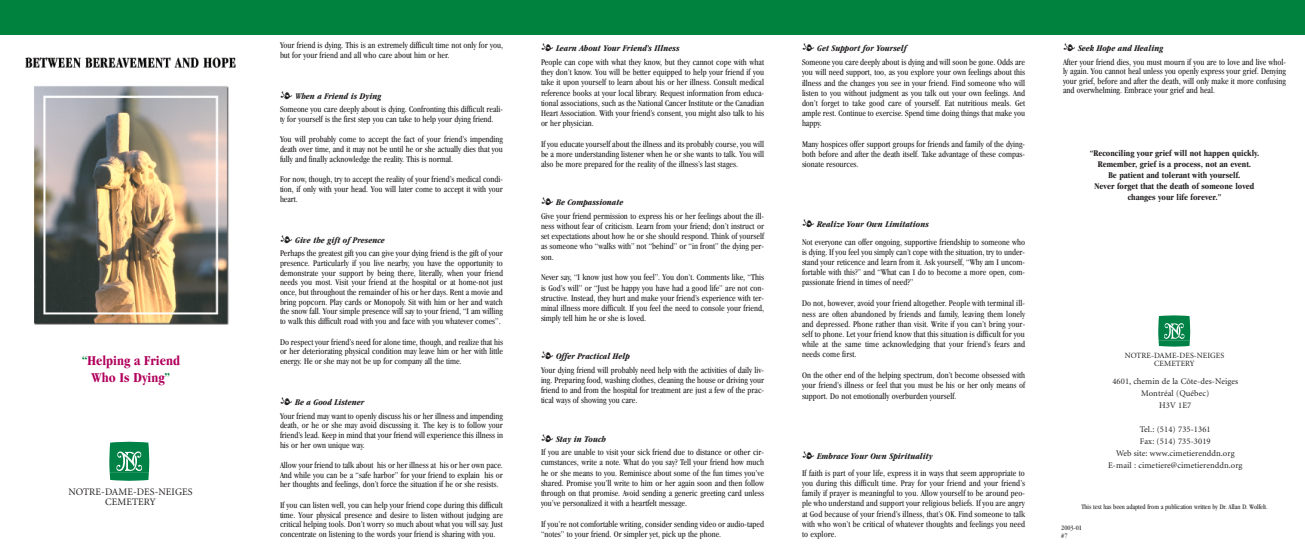
<style>
.page{position:relative;width:1305px;height:558px;background:#fff}
.page>*{position:absolute;margin:0;border:0;box-sizing:border-box;transform-origin:0 0}
.t1{font:700 condensed 14px "Garamond";color:#b1015c}
.t2{font:10px/10px "Minion";letter-spacing:.01em;color:#231f20;text-align:center}
.t3{font:condensed 9px/10.1px "Garamond";color:#231f20;text-align:justify}
.t4{font:italic 700 condensed 9px "Garamond";color:#231f20}
.t5{font:700 condensed 9px/11px "Garamond";color:#231f20;text-align:center}
.t6{font:8.6px/12px "Minion";letter-spacing:.01em;color:#231f20;text-align:center}
.t7{font:8px "Minion";letter-spacing:.01em;color:#231f20}
.t8{font:condensed 7px/8.4px "Garamond";color:#231f20}
.s1{color:#00823f}
</style>
<div class="page">
<div style="left:0;top:0;width:1305px;height:34px;background:#00823f"></div>
<svg style="left:109px;top:442px;width:40px;height:39px;background:#2a9665"></svg>
<svg style="left:1158px;top:315px;width:32px;height:32px"></svg>
<img style="left:34px;top:86px;width:195px;height:239px">
<img style="left:25px;top:57px;width:211px;height:11px">
<p class="t3" style="left:280px;top:41px;width:225px;line-height:9.7px">Your friend is dying. This is an extremely difficult time not only for you, but for your friend and all who care about him or her.</p>
<p class="t4" style="left:295px;top:93px;width:88px">When a Friend is Dying</p>
<p class="t3" style="left:280px;top:105px;width:225px;line-height:9.7px">Someone you care deeply about is dying. Confronting this difficult reali&shy;ty for yourself is the first step you can take to help your dying friend.</p>
<p class="t3" style="left:280px;top:135px;width:225px;line-height:9.7px">You will probably come to accept the fact of your friend’s impending death over time, and it may not be until he or she actually dies that you fully and finally acknowledge the reality. This is normal.</p>
<p class="t3" style="left:280px;top:175px;width:225px;line-height:9.7px">For now, though, try to accept the reality of your friend’s medical condi&shy;tion, if only with your head. You will later come to accept it with your heart.</p>
<p class="t4" style="left:295px;top:237px;width:91px">Give the gift of Presence</p>
<p class="t3" style="left:280px;top:249px;width:225px;line-height:9.7px">Perhaps the greatest gift you can give your dying friend is the gift of your presence. Particularly if you live nearby, you have the opportunity to demonstrate your support by being there, literally, when your friend needs you most. Visit your friend at the hospital or at home-not just once, but throughout the remainder of his or her days. Rent a movie and bring popcorn. Play cards or Monopoly. Sit with him or her and watch the snow fall. Your simple presence will say to your friend, “I am willing to walk this difficult road with you and face with you whatever comes”.</p>
<p class="t3" style="left:280px;top:337px;width:225px;line-height:9.7px">Do respect your friend’s need for alone time, though, and realize that his or her deteriorating physical condition may leave him or her with little energy. He or she may not be up for company all the time.</p>
<p class="t4" style="left:295px;top:399px;width:71px">Be a Good Listener</p>
<p class="t3" style="left:280px;top:412px;width:225px;line-height:9.7px">Your friend may want to openly discuss his or her illness and impending death, or he or she may avoid discussing it. The key is to follow your friend’s lead. Keep in mind that your friend will experience this illness in his or her own unique way.</p>
<p class="t3" style="left:280px;top:461px;width:224px;line-height:9.7px">Allow your friend to talk about his or her illness at his or her own pace.<br>And while you can be a “safe harbor” for your friend to explain his or her thoughts and feelings, don’t force the situation if he or she resists.</p>
<p class="t3" style="left:280px;top:501px;width:224px;line-height:9.7px">If you can listen well, you can help your friend cope during this difficult time. Your physical presence and desire to listen without judging are critical helping tools. Don’t worry so much about what you will say. Just concentrate on listening to the words your friend is sharing with you.</p>
<p class="t4" style="left:556px;top:45px;width:125px">Learn About Your Friend’s Illness</p>
<p class="t3" style="left:541px;top:58px;width:225px">People can cope with what they know, but they cannot cope with what they don’t know. You will be better equipped to help your friend if you take it upon yourself to learn about his or her illness. Consult medical reference books at your local library. Request information from educa&shy;tional associations, such as the National Cancer Institute or the Canadian Heart Association. With your friend’s consent, you might also talk to his or her physician.</p>
<p class="t3" style="left:541px;top:140px;width:225px">If you educate yourself about the illness and its probably course, you will be a more understanding listener when he or she wants to talk. You will also be more prepared for the reality of the illness’s last stages.</p>
<p class="t4" style="left:556px;top:199px;width:69px">Be Compassionate</p>
<p class="t3" style="left:541px;top:212px;width:225px">Give your friend permission to express his or her feelings about the ill&shy;ness without fear of criticism. Learn from your friend; don’t instruct or set expectations about how he or she should respond. Think of yourself as someone who “walks with” not “behind” or “in front” the dying per&shy;son.</p>
<p class="t3" style="left:541px;top:273px;width:225px">Never say, “I know just how you feel”. You don’t. Comments like, “This is God’s will” or “Just be happy you have had a good life” are not con&shy;structive. Instead, they hurt and make your friend’s experience with ter&shy;minal illness more difficult. If you feel the need to console your friend, simply tell him he or she is loved.</p>
<p class="t4" style="left:556px;top:353px;width:75px">Offer Practical Help</p>
<p class="t3" style="left:541px;top:366px;width:225px">Your dying friend will probably need help with the activities of daily liv&shy;ing. Preparing food, washing clothes, cleaning the house or driving your friend to and from the hospital for treatment are just a few of the prac&shy;tical ways of showing you care.</p>
<p class="t4" style="left:556px;top:435px;width:52px">Stay in Touch</p>
<p class="t3" style="left:541px;top:448px;width:225px">If you are unable to visit your sick friend due to distance or other cir&shy;cumstances, write a note. What do you say? Tell your friend how much he or she means to you. Reminisce about some of the fun times you’ve shared. Promise you’ll write to him or her again soon and then follow through on that promise. Avoid sending a generic greeting card unless you’ve personalized it with a heartfelt message.</p>
<p class="t3" style="left:541px;top:520px;width:225px">If you’re not comfortable writing, consider sending video or audio-taped “notes” to your friend. Or simpler yet, pick up the phone.</p>
<p class="t4" style="left:817px;top:45px;width:91px">Get Support for Yourself</p>
<p class="t3" style="left:802px;top:58px;width:225px">Someone you care deeply about is dying and will soon be gone. Odds are you will need support, too, as you explore your own feelings about this illness and the changes you see in your friend. Find someone who will listen to you without judgment as you talk out your own feelings. And don’t forget to take good care of yourself. Eat nutritious meals. Get ample rest. Continue to exercise. Spend time doing things that make you happy.</p>
<p class="t3" style="left:802px;top:140px;width:225px">Many hospices offer support groups for friends and family of the dying&shy;both before and after the death itself. Take advantage of these compas&shy;sionate resources.</p>
<p class="t4" style="left:1078px;top:45px;width:87px">Seek Hope and Healing</p>
<p class="t3" style="left:1063px;top:58px;width:225px;line-height:9.6px">After your friend dies, you must mourn if you are to love and live whol&shy;ly again. You cannot heal unless you openly express your grief. Denying your grief, before and after the death, will only make it more confusing and overwhelming. Embrace your grief and heal.</p>
<p class="t5" style="left:1090px;top:148px;width:171px">‘‘Reconciling your grief will not happen quickly.<br>Remember, grief is a process, not an event.<br>Be patient and tolerant with yourself.<br>Never forget that the death of someone loved changes your life forever.’’</p>
<p class="t4" style="left:817px;top:221px;width:113px">Realize Your Own Limitations</p>
<p class="t3" style="left:802px;top:238px;width:225px">Not everyone can offer ongoing, supportive friendship to someone who is dying. If you feel you simply can’t cope with the situation, try to under&shy;stand your reticence and learn from it. Ask yourself, “Why am I uncom&shy;fortable with this?” and “What can I do to become a more open, com&shy;passionate friend in times of need?”</p>
<p class="t3" style="left:802px;top:299px;width:225px">Do not, however, avoid your friend altogether. People with terminal ill&shy;ness are often abandoned by friends and family, leaving them lonely and depressed. Phone rather than visit. Write if you can’t bring your&shy;self to phone. Let your friend know that this situation is difficult for you while at the same time acknowledging that your friend’s fears and needs come first.</p>
<p class="t3" style="left:802px;top:371px;width:225px">On the other end of the helping spectrum, don’t become obsessed with your friend’s illness or feel that you must be his or her only means of support. Do not emotionally overburden yourself.</p>
<p class="t7" style="left:1125px;top:352px;width:101px">NOTRE-DAME-DES-NEIGES</p>
<h1 class="t1" style="left:82px;top:355px;width:100px"><span class="s1">‘‘</span>Helping a Friend</h1>
<p class="t7" style="left:1154px;top:360px;width:42px">CEMETERY</p>
<h1 class="t1" style="left:92px;top:372px;width:80px">Who Is Dying<span class="s1">’’</span></h1>
<p class="t6" style="left:1112px;top:376px;width:127px">4601, chemin de la Côte-des-Neiges<br>Montréal (Québec)<br>H3V 1E7</p>
<p class="t6" style="left:1108px;top:424px;width:136px">Tel.: (514) 735-1361<br>Fax: (514) 735-3019<br>Web site: www.cimetierenddn.org<br>E-mail : cimetiere@cimetierenddn.org</p>
<p class="t4" style="left:817px;top:452px;width:117px">Embrace Your Own Spirituality</p>
<p class="t3" style="left:802px;top:469px;width:225px">If faith is part of your life, express it in ways that seem appropriate to you during this difficult time. Pray for your friend and your friend’s family if prayer is meaningful to you. Allow yourself to be around peo&shy;ple who understand and support your religious beliefs. If you are angry at God because of your friend’s illness, that’s OK. Find someone to talk with who won’t be critical of whatever thoughts and feelings you need to explore.</p>
<p class="t2" style="left:68px;top:488px;width:126px">NOTRE-DAME-DES-NEIGES<br>CEMETERY</p>
<p class="t8" style="left:1081px;top:503px;width:188px">This text has been adapted from a publication written by Dr. Allan D. Wolfelt.</p>
<p class="t8" style="left:1061px;top:524px;width:22px">2003-01 #7</p>
</div>
